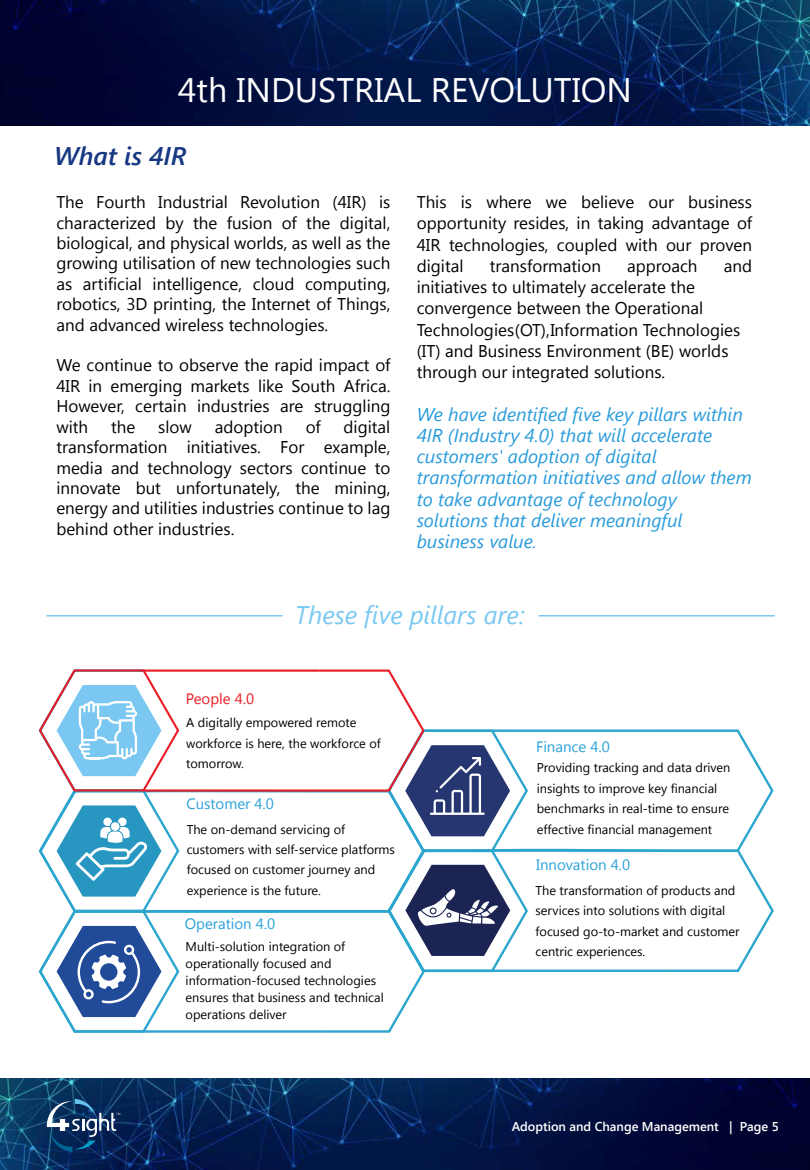
<style>
.page{position:relative;width:810px;height:1170px;background:#fff}
.page>*{position:absolute;margin:0;border:0;box-sizing:border-box;transform-origin:0 0}
.t1{font:34.05px "Segoe UI";color:#fff}
.t2{font:italic 25.5px "Segoe UI";color:#7ac8f2}
.t3{font:italic 600 25.5px "Segoe UI";color:#173882}
.t4{font:italic 18.6px/21.3px "Segoe UI";color:#289bdb}
.t5{font:16.95px/20.4px "Segoe UI";color:#000;text-align:justify}
.t6{font:15px "Segoe UI";color:#2aa1d9}
.t7{font:15px "Segoe UI";color:#ea1c25}
.t8{font:12.75px/20.4px "Segoe UI";color:#000}
.t9{font:600 12.75px "Segoe UI";color:#fff}
</style>
<div class="page">
<img style="left:0;top:1078px;width:810px;height:92px">
<img style="left:0;top:0;width:810px;height:126px">
<svg style="left:47px;top:1099px;width:73px;height:53px;background:#294b75"></svg>
<svg style="left:529px;top:729px;width:245px;height:119px"></svg>
<svg style="left:529px;top:848px;width:245px;height:124px"></svg>
<hr style="left:493px;top:970px;width:176px;height:2px;background:#2ca5cf">
<svg style="left:181px;top:910px;width:243px;height:123px"></svg>
<hr style="left:144px;top:1030px;width:176px;height:3px;background:#2ca5cf">
<svg style="left:318px;top:669px;width:211px;height:304px"></svg>
<hr style="left:144px;top:789px;width:176px;height:3px;background:#e91c25">
<hr style="left:144px;top:670px;width:176px;height:2px;background:#e91c25">
<svg style="left:38px;top:669px;width:143px;height:364px"></svg>
<hr style="left:46px;top:615px;width:236px;height:2px;background:#7ac8f2">
<hr style="left:539px;top:615px;width:236px;height:2px;background:#7ac8f2">
<h1 class="t1" style="left:178px;top:66px;width:455px">4th INDUSTRIAL REVOLUTION</h1>
<h2 class="t3" style="left:54px;top:138px;width:134px">What is 4IR</h2>
<p class="t5" style="left:56px;top:191px;width:336px">The Fourth Industrial Revolution (4IR) is characterized by the fusion of the digital, biological, and physical worlds, as well as the growing utilisation of new technologies such as artificial intelligence, cloud computing, robotics, 3D printing, the Internet of Things, and advanced wireless technologies.</p>
<p class="t5" style="left:56px;top:355px;width:336px">We continue to observe the rapid impact of 4IR in emerging markets like South Africa.<br>However, certain industries are struggling with</p>
<p class="t5" style="left:111px;top:416px;width:26px">the</p>
<p class="t5" style="left:158px;top:416px;width:35px">slow</p>
<p class="t5" style="left:215px;top:416px;width:70px">adoption</p>
<p class="t5" style="left:306px;top:416px;width:16px">of</p>
<p class="t5" style="left:56px;top:416px;width:336px;text-indent:287px">digital transformation initiatives. For example, media and technology sectors continue to innovate but unfortunately, the mining, energy and utilities industries continue to lag behind other industries.</p>
<p class="t5" style="left:417px;top:191px;width:337px;line-height:21.3px">This is where we believe our business opportunity resides, in taking advantage of 4IR technologies, coupled with our proven digital</p>
<p class="t5" style="left:490px;top:255px;width:113px">transformation</p>
<p class="t5" style="left:627px;top:255px;width:72px">approach</p>
<p class="t5" style="left:724px;top:255px;width:30px">and</p>
<p class="t5" style="left:417px;top:276px;width:325px;line-height:21.3px;text-align:left">initiatives to ultimately accelerate the convergence between the Operational Technologies(OT),Information Technologies (IT) and Business Environment (BE) worlds through our integrated solutions.</p>
<p class="t4" style="left:417px;top:403px;width:337px">We have identified five key pillars within 4IR (Industry 4.0) that will accelerate customers' adoption of digital transformation initiatives and allow them to take advantage of technology solutions that deliver meaningful business value.</p>
<h2 class="t2" style="left:295px;top:597px;width:231px">These five pillars are:</h2>
<p class="t7" style="left:186px;top:688px;width:70px">People 4.0</p>
<p class="t8" style="left:186px;top:712px;width:196px">A digitally empowered remote workforce is here, the workforce of tomorrow.</p>
<p class="t6" style="left:186px;top:794px;width:89px">Customer 4.0</p>
<p class="t8" style="left:187px;top:818px;width:210px">The on-demand servicing of customers with self-service platforms focused on customer journey and experience is the future.</p>
<p class="t6" style="left:185px;top:914px;width:92px">Operation 4.0</p>
<p class="t8" style="left:186px;top:937px;width:200px;line-height:17px">Multi-solution integration of operationally focused and information-focused technologies ensures that business and technical operations deliver</p>
<p class="t6" style="left:536px;top:736px;width:75px">Finance 4.0</p>
<p class="t8" style="left:537px;top:757px;width:195px">Providing tracking and data driven insights to improve key financial benchmarks in real-time to ensure effective financial management</p>
<p class="t6" style="left:536px;top:855px;width:96px">Innovation 4.0</p>
<p class="t8" style="left:536px;top:880px;width:206px">The transformation of products and services into solutions with digital focused go-to-market and customer centric experiences.</p>
<p class="t9" style="left:512px;top:1117px;width:269px">Adoption and Change Management | Page 5</p>
</div>
